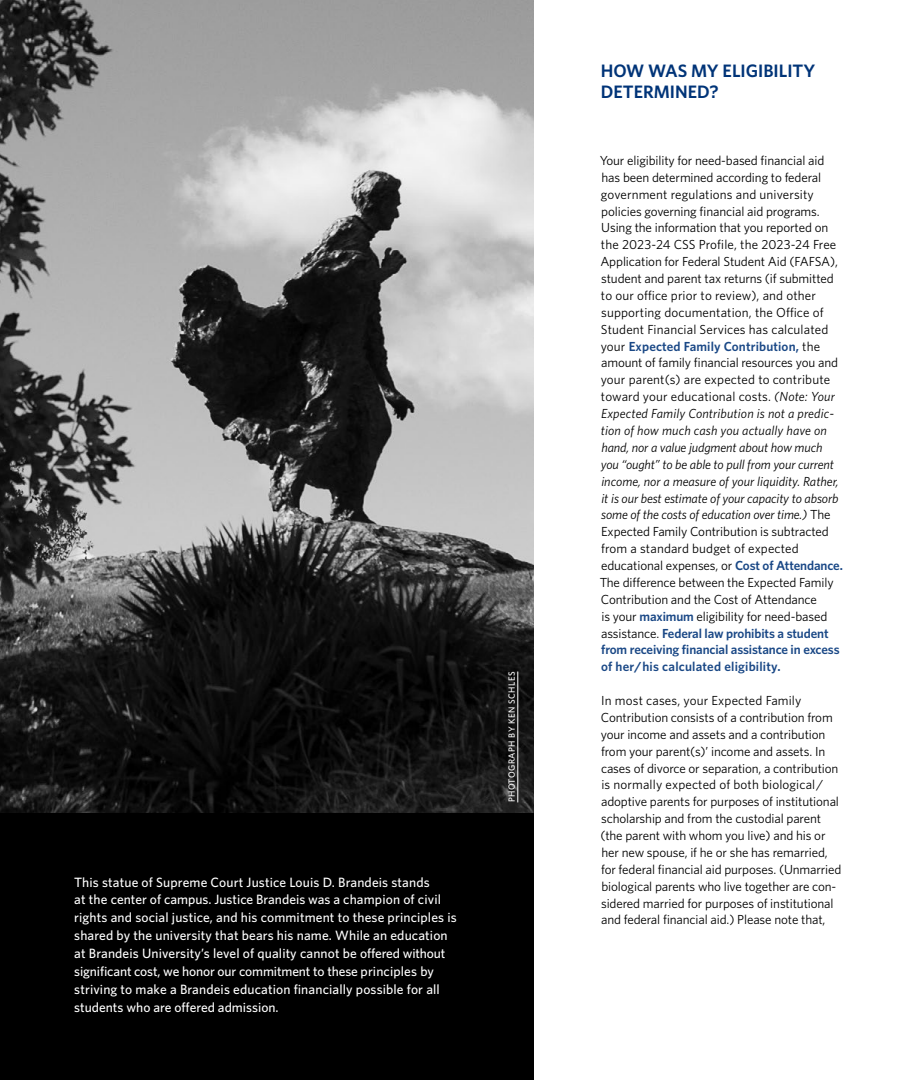
<style>
.page{position:relative;width:918px;height:1080px;background:#fff}
.page>*{position:absolute;margin:0;border:0;box-sizing:border-box;transform-origin:0 0}
.t1{font:600 18px/21.6px "Whitney";color:#003478}
.t2{font:500 13.5px/18px "Whitney";letter-spacing:.01em;color:#fff}
.t3{font:13.2px/17px "Whitney";letter-spacing:-.01em;color:#000}
.t4{font:500 9px "Whitney";letter-spacing:.05em;color:#fff}
.s1{font-weight:600;color:#1a4886}
.s2{font-style:italic}
</style>
<div class="page">
<img style="left:0;top:0;width:534px;height:813px">
<div style="left:0;top:813px;width:534px;height:267px;background:#000"></div>
<hr style="left:518px;top:672px;width:1px;height:130px;background:#fff">
<p class="t2" style="left:74px;top:873px;width:384px">This statue of Supreme Court Justice Louis D. Brandeis stands<br>at the center of campus. Justice Brandeis was a champion of civil rights and social justice, and his commitment to these principles is shared by the university that bears his name. While an education at Brandeis University’s level of quality cannot be offered without significant cost, we honor our commitment to these principles by striving to make a Brandeis education financially possible for all students who are offered admission.</p>
<p class="t4" style="left:506px;top:802px;width:132px;rotate:-90deg">PHOTOGRAPH BY KEN SCHLES</p>
<h1 class="t1" style="left:601px;top:59px;width:216px">HOW WAS MY ELIGIBILITY<br>DETERMINED?</h1>
<p class="t3" style="left:600px;top:152px;width:245px">Your eligibility for need-based financial aid has been determined according to federal government regulations and university policies governing financial aid programs.<br>Using the information that you reported on the 2023-24 CSS Profile, the 2023-24 Free Application for Federal Student Aid (FAFSA), student and parent tax returns (if submitted to our office prior to review), and other supporting documentation, the Office of Student Financial Services has calculated your <span class="s1">Expected Family Contribution,</span> the amount of family financial resources you and your parent(s) are expected to contribute toward your educational costs. <span class="s2">(Note: Your Expected Family Contribution is not a predic&shy;tion of how much cash you actually have on hand, nor a value judgment about how much<br>you “ought” to be able to pull from your current income, nor a measure of your liquidity. Rather, it is our best estimate of your capacity to absorb some of the costs of education over time.)</span> The Expected Family Contribution is subtracted from a standard budget of expected educational expenses, or <span class="s1">Cost of Attendance.<br></span>The difference between the Expected Family Contribution and the Cost of Attendance<br>is your <span class="s1">maximum</span> eligibility for need-based assistance. <span class="s1">Federal law prohibits a student from receiving financial assistance in excess of her/his calculated eligibility.</span></p>
<p class="t3" style="left:600px;top:692px;width:243px">In most cases, your Expected Family Contribution consists of a contribution from your income and assets and a contribution from your parent(s)’ income and assets. In cases of divorce or separation, a contribution is normally expected of both biological/ adoptive parents for purposes of institutional scholarship and from the custodial parent (the parent with whom you live) and his or her new spouse, if he or she has remarried, for federal financial aid purposes. (Unmarried biological parents who live together are con&shy;sidered married for purposes of institutional and federal financial aid.) Please note that,</p>
</div>
